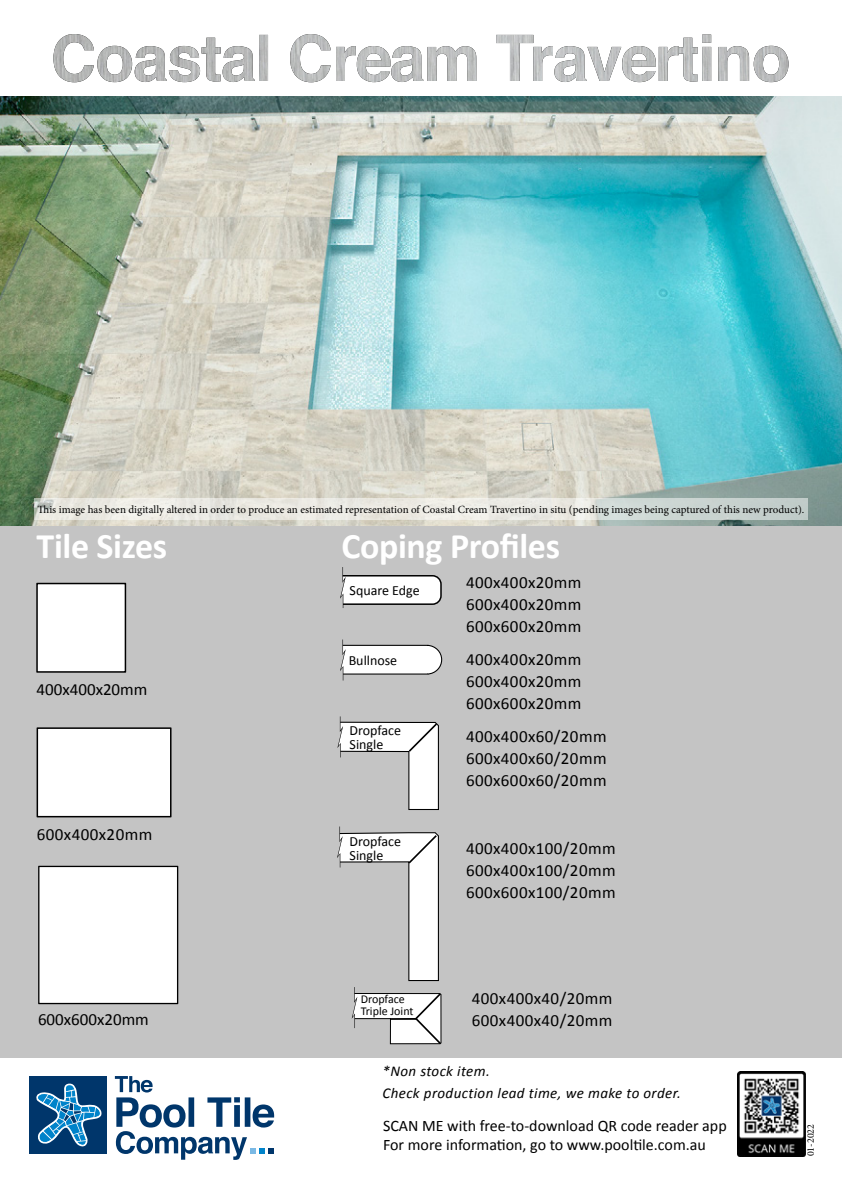
<style>
.page{position:relative;width:842px;height:1191px;background:#fff}
.page>*{position:absolute;margin:0;border:0;box-sizing:border-box;transform-origin:0 0}
.t1{font:700 36px "Calibri";letter-spacing:-.01em;color:#fff}
.t2{font:17px/22px "Calibri";letter-spacing:.025em;color:#000;text-align:justify}
.t3{font:17px "Calibri";color:#000}
.t4{font:16px/19.2px "Calibri";color:#000}
.t5{font:italic 15px/22px "Calibri";letter-spacing:.025em;color:#000}
.t6{font:14px/14px "Calibri";color:#000}
.t7{font:12px/12px "Calibri";color:#000}
.t8{font:11px "Minion Pro";color:#000}
.t9{font:10px "Minion Pro";color:#000}
</style>
<div class="page">
<div style="left:0;top:492px;width:842px;height:565px;background:#c4c4c4"></div>
<div style="left:29px;top:1076px;width:78px;height:77px;background:#00366b"></div>
<svg style="left:36px;top:1083px;width:66px;height:64px"></svg>
<svg style="left:115px;top:1076px;width:159px;height:83px"></svg>
<img style="left:0;top:97px;width:842px;height:428px">
<img style="left:738px;top:1072px;width:68px;height:84px">
<svg style="left:340px;top:567px;width:102px;height:41px"></svg>
<svg style="left:340px;top:639px;width:103px;height:41px"></svg>
<svg style="left:337px;top:716px;width:102px;height:94px"></svg>
<svg style="left:337px;top:826px;width:102px;height:155px"></svg>
<div style="left:37px;top:583px;width:88px;height:89px;background:#fff"></div>
<div style="left:36px;top:583px;width:90px;height:89px;border:2px solid #000"></div>
<div style="left:37px;top:728px;width:134px;height:88px;background:#fff"></div>
<div style="left:37px;top:727px;width:135px;height:90px;border:2px solid #000"></div>
<div style="left:39px;top:866px;width:139px;height:137px;background:#fff"></div>
<div style="left:38px;top:865px;width:140px;height:139px;border:1px solid #000"></div>
<svg style="left:351px;top:987px;width:91px;height:58px"></svg>
<img style="left:53px;top:34px;width:735px;height:48px">
<svg style="left:34px;top:498px;width:774px;height:21px;fill:#e9e7e1"></svg>
<p class="t8" style="left:38px;top:502px;width:768px">This image has been digitally altered in order to produce an estimated representation of Coastal Cream Travertino in situ (pending images being captured of this new product).</p>
<h1 class="t1" style="left:37px;top:523px;width:132px">Tile Sizes</h1>
<h1 class="t1" style="left:341px;top:523px;width:220px">Coping Profiles</h1>
<p class="t6" style="left:350px;top:583px;width:72px">Square Edge</p>
<p class="t2" style="left:466px;top:571px;width:117px">400x400x20mm 600x400x20mm 600x600x20mm</p>
<p class="t2" style="left:466px;top:648px;width:117px">400x400x20mm 600x400x20mm 600x600x20mm</p>
<p class="t2" style="left:466px;top:725px;width:142px">400x400x60/20mm 600x400x60/20mm 600x600x60/20mm</p>
<p class="t6" style="left:349px;top:653px;width:50px">Bullnose</p>
<p class="t3" style="left:37px;top:678px;width:112px">400x400x20mm</p>
<p class="t6" style="left:350px;top:723px;width:53px">Dropface<br>Single</p>
<p class="t2" style="left:37px;top:824px;width:117px">600x400x20mm</p>
<p class="t3" style="left:38px;top:1008px;width:112px">600x600x20mm</p>
<p class="t6" style="left:350px;top:834px;width:53px">Dropface<br>Single</p>
<p class="t7" style="left:361px;top:993px;width:54px">Dropface<br>Triple Joint</p>
<p class="t2" style="left:466px;top:837px;width:151px">400x400x100/20mm 600x400x100/20mm 600x600x100/20mm</p>
<p class="t2" style="left:472px;top:987px;width:142px">400x400x40/20mm<br>600x400x40/20mm</p>
<p class="t5" style="left:382px;top:1059px;width:300px">*Non stock item.<br>Check production lead time, we make to order.</p>
<p class="t4" style="left:383px;top:1115px;width:345px">SCAN ME with free-to-download QR code reader app<br>For more information, go to www.pooltile.com.au</p>
<p class="t9" style="left:804px;top:1156px;width:34px;rotate:-90deg">01-2022</p>
</div>
